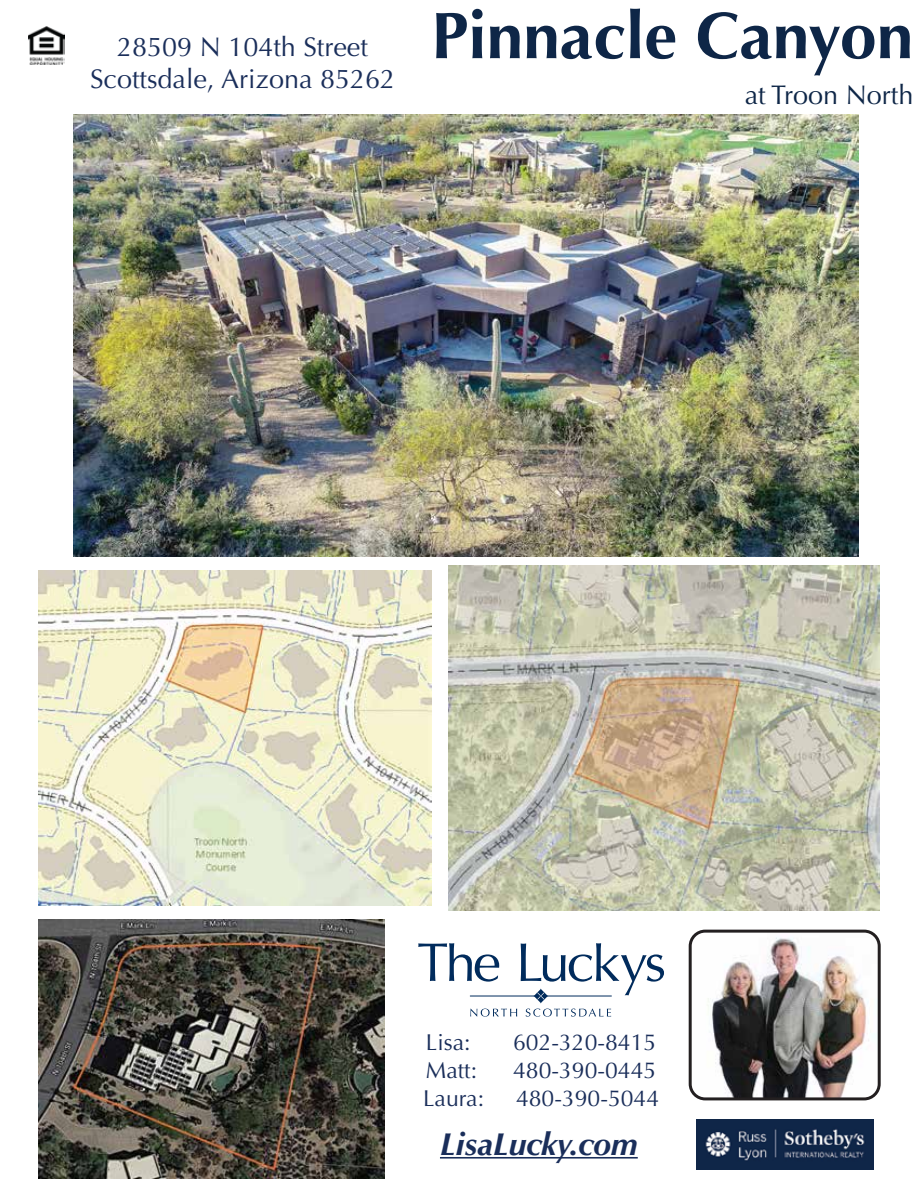
<style>
.page{position:relative;width:918px;height:1188px;background:#fff}
.page>*{position:absolute;margin:0;border:0;box-sizing:border-box;transform-origin:0 0}
.t1{font:700 66px "Optima";color:#0e2647}
.t2{font:italic 700 31.8px "Optima";color:#1a2e5a}
.t3{font:27px/32.4px "Optima";color:#1a2e5a;text-align:center}
.t4{font:27px "Optima";color:#0e2647}
.t5{font:22.95px "Optima";color:#1a2e5a}
</style>
<div class="page">
<img style="left:696px;top:1119px;width:177px;height:51px">
<img style="left:29px;top:27px;width:36px;height:37px">
<hr style="left:440px;top:1157px;width:198px;height:2px;background:#1a2e5a">
<svg style="left:418px;top:943px;width:81px;height:39px"></svg>
<svg style="left:521px;top:943px;width:143px;height:52px"></svg>
<svg style="left:470px;top:1009px;width:47px;height:8px"></svg>
<svg style="left:526px;top:1009px;width:85px;height:8px"></svg>
<svg style="left:533px;top:992px;width:8px;height:8px"></svg>
<svg style="left:537px;top:989px;width:8px;height:7px"></svg>
<svg style="left:537px;top:996px;width:8px;height:7px"></svg>
<svg style="left:541px;top:992px;width:7px;height:8px"></svg>
<hr style="left:545px;top:996px;width:66px;height:1px;background:#002b5c">
<hr style="left:470px;top:996px;width:67px;height:1px;background:#002b5c">
<img style="left:691px;top:932px;width:186px;height:166px">
<div style="left:689px;top:930px;width:192px;height:170px;border:3px solid #231f20;border-radius:15px"></div>
<img style="left:39px;top:570px;width:392px;height:336px">
<img style="left:449px;top:566px;width:430px;height:345px">
<img style="left:39px;top:920px;width:346px;height:258px">
<img style="left:73px;top:115px;width:785px;height:441px">
<p class="t3" style="left:90px;top:31px;width:307px">28509 N 104th Street<br>Scottsdale, Arizona 85262</p>
<h1 class="t1" style="left:431px;top:-3px;width:483px">Pinnacle Canyon</h1>
<p class="t4" style="left:745px;top:79px;width:170px">at Troon North</p>
<p class="t5" style="left:426px;top:1029px;width:46px">Lisa:</p>
<p class="t5" style="left:513px;top:1029px;width:145px">602-320-8415</p>
<p class="t5" style="left:426px;top:1057px;width:53px">Matt:</p>
<p class="t5" style="left:513px;top:1057px;width:145px">480-390-0445</p>
<p class="t5" style="left:423px;top:1084px;width:63px">Laura:</p>
<p class="t5" style="left:516px;top:1084px;width:145px">480-390-5044</p>
<h2 class="t2" style="left:440px;top:1125px;width:199px">LisaLucky.com</h2>
</div>
